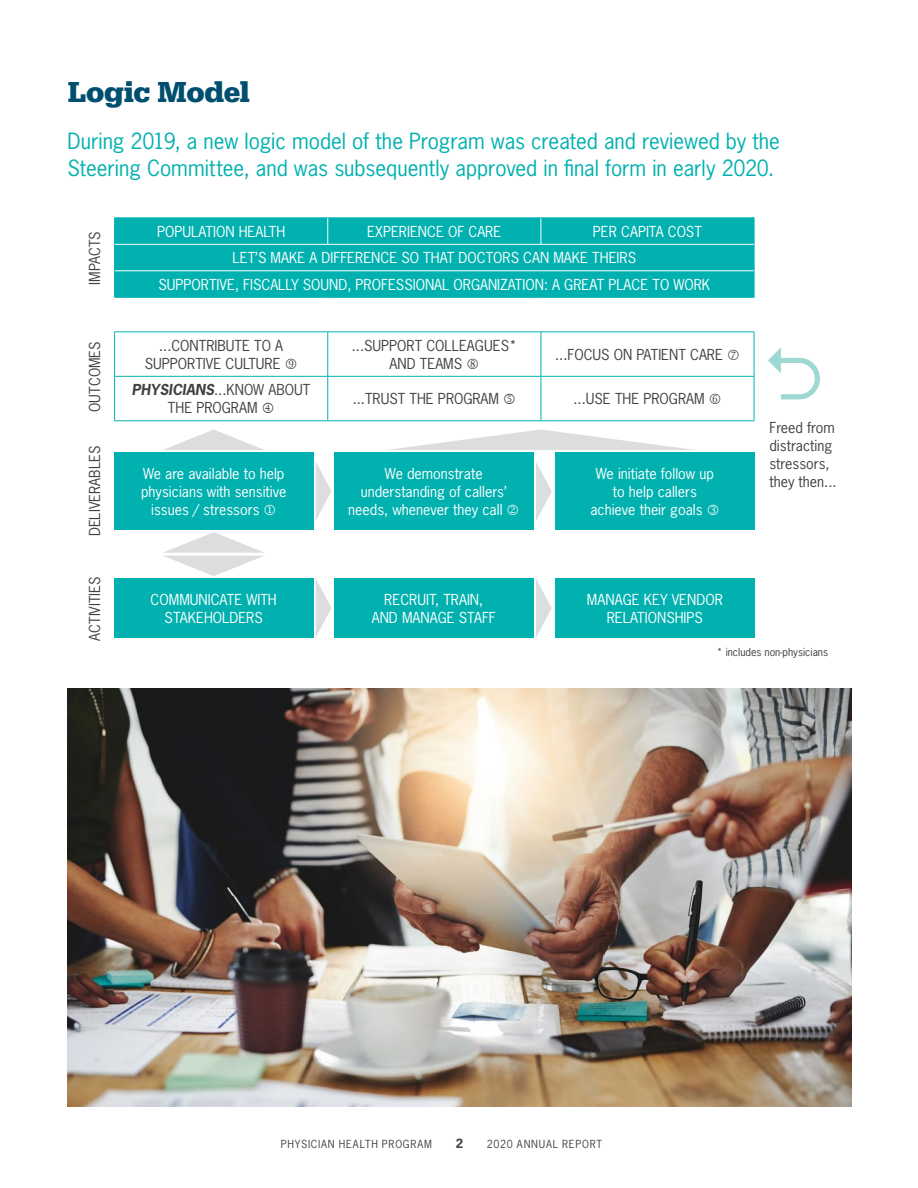
<style>
.page{position:relative;width:918px;height:1188px;background:#fff}
.page>*{position:absolute;margin:0;border:0;box-sizing:border-box;transform-origin:0 0}
.t1{font:700 30px "Serifa";letter-spacing:-.01em;color:#004f6e}
.Intro_text{font:21px/27px "News Gothic Std";color:#00b1b0}
.Body{font:14.25px/18px "News Gothic Std";color:#fff;text-align:center}
.Body-2{font:14.25px/18px "News Gothic Std";color:#414042}
.t2{font:700 12px "News Gothic Std";color:#414042}
.Body-3{font:10.5px "News Gothic Std";letter-spacing:.065em;color:#414042}
.Body-4{font:10.5px "News Gothic Std";color:#414042}
.s1{font-weight:700;font-style:italic}
</style>
<div class="page">
<div style="left:115px;top:218px;width:639px;height:79px;background:#00b1b0"></div>
<hr style="left:114px;top:217px;width:214px;height:1px;background:#00b1b0">
<hr style="left:328px;top:217px;width:213px;height:1px;background:#00b1b0">
<hr style="left:541px;top:217px;width:213px;height:1px;background:#00b1b0">
<svg style="left:114px;top:218px;width:1px;height:79px"></svg>
<svg style="left:754px;top:218px;width:1px;height:79px"></svg>
<hr style="left:114px;top:297px;width:214px;height:1px;background:#00b1b0">
<hr style="left:328px;top:297px;width:213px;height:1px;background:#00b1b0">
<hr style="left:541px;top:297px;width:213px;height:1px;background:#00b1b0">
<svg style="left:327px;top:218px;width:1px;height:26px"></svg>
<svg style="left:541px;top:218px;width:1px;height:26px"></svg>
<hr style="left:115px;top:244px;width:213px;height:1px;background:#fff">
<hr style="left:328px;top:244px;width:213px;height:1px;background:#fff">
<hr style="left:541px;top:244px;width:213px;height:1px;background:#fff">
<hr style="left:115px;top:270px;width:213px;height:1px;background:#fff">
<hr style="left:328px;top:270px;width:213px;height:1px;background:#fff">
<hr style="left:541px;top:270px;width:213px;height:1px;background:#fff">
<svg style="left:115px;top:332px;width:639px;height:88px"></svg>
<hr style="left:114px;top:331px;width:214px;height:1px;background:#00b1b0">
<hr style="left:114px;top:332px;width:1px;height:44px;background:#00b1b0">
<hr style="left:328px;top:331px;width:213px;height:1px;background:#00b1b0">
<hr style="left:327px;top:332px;width:1px;height:44px;background:#00b1b0">
<hr style="left:541px;top:331px;width:213px;height:1px;background:#00b1b0">
<hr style="left:541px;top:332px;width:1px;height:44px;background:#00b1b0">
<hr style="left:754px;top:332px;width:1px;height:44px;background:#00b1b0">
<hr style="left:114px;top:376px;width:214px;height:1px;background:#00b1b0">
<hr style="left:114px;top:377px;width:1px;height:43px;background:#00b1b0">
<hr style="left:328px;top:376px;width:213px;height:1px;background:#00b1b0">
<hr style="left:327px;top:377px;width:1px;height:43px;background:#00b1b0">
<hr style="left:541px;top:376px;width:213px;height:1px;background:#00b1b0">
<hr style="left:541px;top:377px;width:1px;height:43px;background:#00b1b0">
<hr style="left:754px;top:377px;width:1px;height:43px;background:#00b1b0">
<hr style="left:114px;top:420px;width:214px;height:1px;background:#00b1b0">
<hr style="left:328px;top:420px;width:213px;height:1px;background:#00b1b0">
<hr style="left:541px;top:420px;width:213px;height:1px;background:#00b1b0">
<div style="left:114px;top:453px;width:199px;height:77px;background:#00b1b0"></div>
<div style="left:334px;top:453px;width:199px;height:77px;background:#00b1b0"></div>
<div style="left:555px;top:453px;width:199px;height:77px;background:#00b1b0"></div>
<div style="left:114px;top:578px;width:199px;height:60px;background:#00b1b0"></div>
<div style="left:334px;top:578px;width:199px;height:60px;background:#00b1b0"></div>
<div style="left:555px;top:578px;width:199px;height:60px;background:#00b1b0"></div>
<svg style="left:163px;top:430px;width:101px;height:20px"></svg>
<svg style="left:388px;top:430px;width:306px;height:20px"></svg>
<svg style="left:163px;top:532px;width:101px;height:44px"></svg>
<svg style="left:316px;top:579px;width:15px;height:57px"></svg>
<svg style="left:536px;top:579px;width:16px;height:58px"></svg>
<svg style="left:316px;top:463px;width:15px;height:57px"></svg>
<svg style="left:536px;top:462px;width:16px;height:59px"></svg>
<svg style="left:768px;top:347px;width:52px;height:52px"></svg>
<img style="left:68px;top:688px;width:783px;height:419px">
<svg style="left:286px;top:358px;width:10px;height:11px"></svg>
<svg style="left:728px;top:349px;width:11px;height:11px"></svg>
<svg style="left:263px;top:403px;width:10px;height:10px"></svg>
<p class="t1" style="left:68px;top:74px;width:184px">Logic Model</p>
<p class="Intro_text" style="left:68px;top:127px;width:714px">During 2019, a new logic model of the Program was created and reviewed by the<br>Steering Committee, and was subsequently approved in final form in early 2020.</p>
<p class="Body-2" style="left:86px;top:285px;width:55px;rotate:-90deg">IMPACTS</p>
<p class="Body-2" style="left:86px;top:412px;width:72px;rotate:-90deg">OUTCOMES</p>
<p class="Body-2" style="left:86px;top:536px;width:92px;rotate:-90deg">DELIVERABLES</p>
<p class="Body-2" style="left:86px;top:641px;width:66px;rotate:-90deg">ACTIVITIES</p>
<p class="Body" style="left:157px;top:222px;width:130px">POPULATION HEALTH</p>
<p class="Body" style="left:367px;top:222px;width:136px">EXPERIENCE OF CARE</p>
<p class="Body" style="left:593px;top:222px;width:111px">PER CAPITA COST</p>
<p class="Body" style="left:233px;top:249px;width:405px">LET’S MAKE A DIFFERENCE SO THAT DOCTORS CAN MAKE THEIRS</p>
<p class="Body" style="left:158px;top:275px;width:553px">SUPPORTIVE, FISCALLY SOUND, PROFESSIONAL ORGANIZATION: A GREAT PLACE TO WORK</p>
<p class="Body-2" style="left:159px;top:336px;width:126px">...CONTRIBUTE TO A</p>
<p class="Body-2" style="left:145px;top:354px;width:137px">SUPPORTIVE CULTURE</p>
<p class="Body-2" style="left:132px;top:381px;width:180px"><span class="s1">PHYSICIANS</span>...KNOW ABOUT</p>
<p class="Body-2" style="left:168px;top:399px;width:91px">THE PROGRAM</p>
<p class="Body" style="left:143px;top:464px;width:143px">We are available to help</p>
<p class="Body" style="left:141px;top:482px;width:147px">physicians with sensitive</p>
<p class="Body" style="left:151px;top:500px;width:110px">issues / stressors</p>
<p class="Body-2" style="left:352px;top:336px;width:167px">...SUPPORT COLLEAGUES*</p>
<p class="Body-2" style="left:390px;top:354px;width:91px">AND TEAMS ❑</p>
<p class="Body-2" style="left:555px;top:345px;width:169px">...FOCUS ON PATIENT CARE</p>
<p class="Body-2" style="left:353px;top:390px;width:165px">...TRUST THE PROGRAM ■</p>
<p class="Body-2" style="left:574px;top:390px;width:149px">...USE THE PROGRAM □</p>
<p class="Body" style="left:385px;top:464px;width:99px">We demonstrate</p>
<p class="Body" style="left:361px;top:482px;width:148px">understanding of callers’</p>
<p class="Body" style="left:348px;top:500px;width:156px">needs, whenever they call</p>
<p class="Body" style="left:596px;top:464px;width:120px">We initiate follow up</p>
<p class="Body" style="left:613px;top:482px;width:86px">to help callers</p>
<p class="Body" style="left:590px;top:500px;width:130px">achieve their goals ●</p>
<p class="Body-2" style="left:769px;top:419px;width:69px">Freed from distracting stressors, they then...</p>
<p class="Body" style="left:151px;top:590px;width:128px">COMMUNICATE WITH<br>STAKEHOLDERS</p>
<p class="Body" style="left:372px;top:590px;width:126px">RECRUIT, TRAIN,<br>AND MANAGE STAFF</p>
<p class="Body" style="left:587px;top:590px;width:137px">MANAGE KEY VENDOR<br>RELATIONSHIPS</p>
<p class="Body-4" style="left:717px;top:645px;width:113px">* includes non-physicians</p>
<p class="Body-3" style="left:281px;top:1137px;width:153px">PHYSICIAN HEALTH PROGRAM</p>
<p class="t2" style="left:456px;top:1136px;width:9px">2</p>
<p class="Body-3" style="left:487px;top:1137px;width:117px">2020 ANNUAL REPORT</p>
</div>
